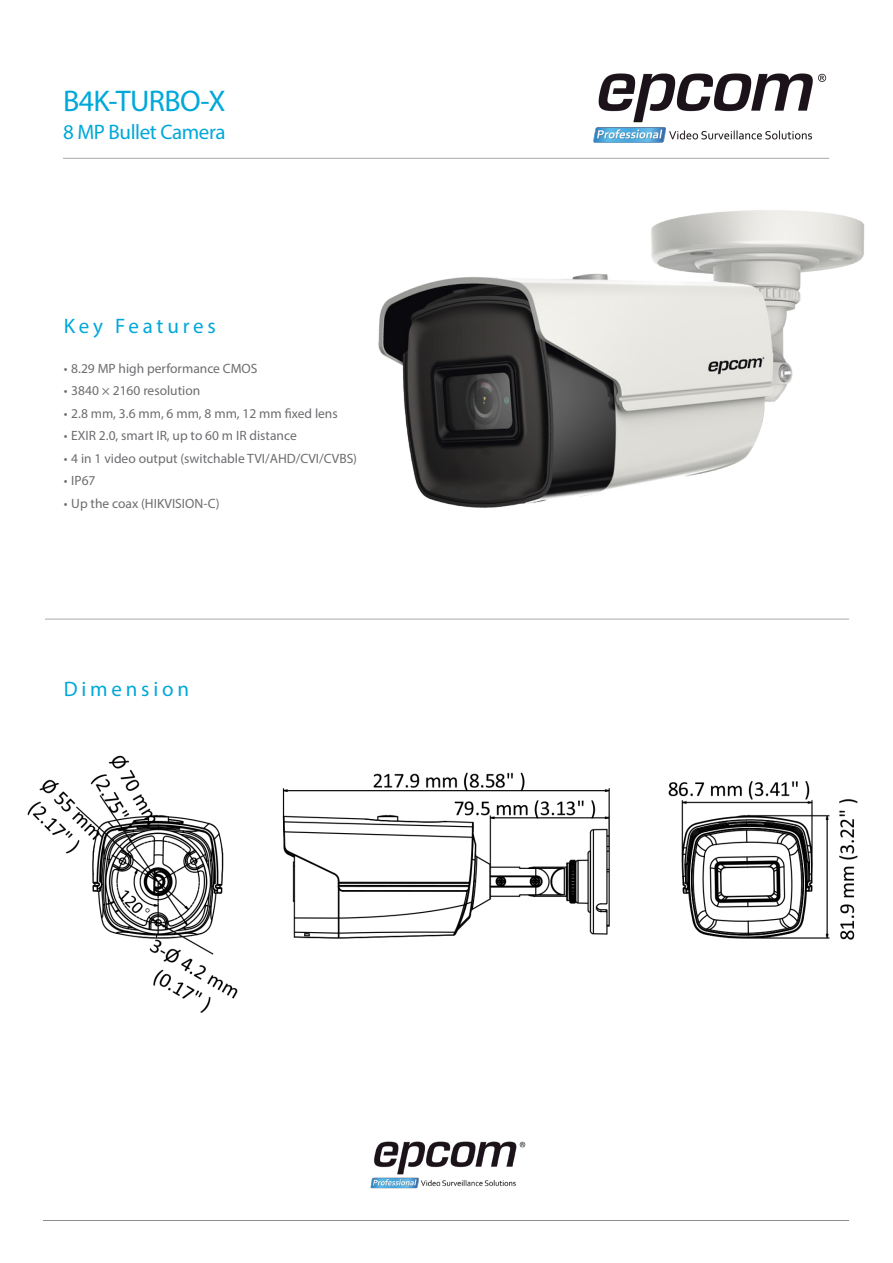
<style>
.page{position:relative;width:893px;height:1263px;background:#fff}
.page>*{position:absolute;margin:0;border:0;box-sizing:border-box;transform-origin:0 0}
.t1{font:30px "Myriad Pro";letter-spacing:-.02em;color:#00a8da}
.t2{font:21px "Myriad Pro";letter-spacing:.18em;color:#00a8da}
.t3{font:21px "Myriad Pro";letter-spacing:-.02em;color:#00a8da}
.t4{font:13.5px "Myriad Pro";color:#6c6d70}
</style>
<div class="page">
<hr style="left:63px;top:158px;width:766px;height:1px;background:#a8a9ad">
<hr style="left:45px;top:619px;width:804px;height:1px;background:#a8a9ad">
<img style="left:591px;top:73px;width:238px;height:86px">
<img style="left:370px;top:1141px;width:156px;height:48px">
<hr style="left:43px;top:1220px;width:806px;height:1px;background:#918c8c">
<img style="left:378px;top:210px;width:487px;height:298px">
<img style="left:27px;top:755px;width:831px;height:258px">
<h1 class="t1" style="left:63px;top:83px;width:164px">B4K-TURBO-X</h1>
<h2 class="t3" style="left:63px;top:119px;width:164px">8 MP Bullet Camera</h2>
<h2 class="t2" style="left:64px;top:313px;width:153px">Key Features</h2>
<p class="t4" style="left:64px;top:360px;width:195px">• 8.29 MP high performance CMOS</p>
<p class="t4" style="left:64px;top:382px;width:138px">• 3840 × 2160 resolution</p>
<p class="t4" style="left:64px;top:405px;width:276px">• 2.8 mm, 3.6 mm, 6 mm, 8 mm, 12 mm fixed lens</p>
<p class="t4" style="left:64px;top:427px;width:234px">• EXIR 2.0, smart IR, up to 60 m IR distance</p>
<p class="t4" style="left:64px;top:450px;width:295px">• 4 in 1 video output (switchable TVI/AHD/CVI/CVBS)</p>
<p class="t4" style="left:64px;top:472px;width:33px">• IP67</p>
<p class="t4" style="left:64px;top:495px;width:157px">• Up the coax (HIKVISION-C)</p>
<h2 class="t2" style="left:64px;top:676px;width:127px">Dimension</h2>
</div>
